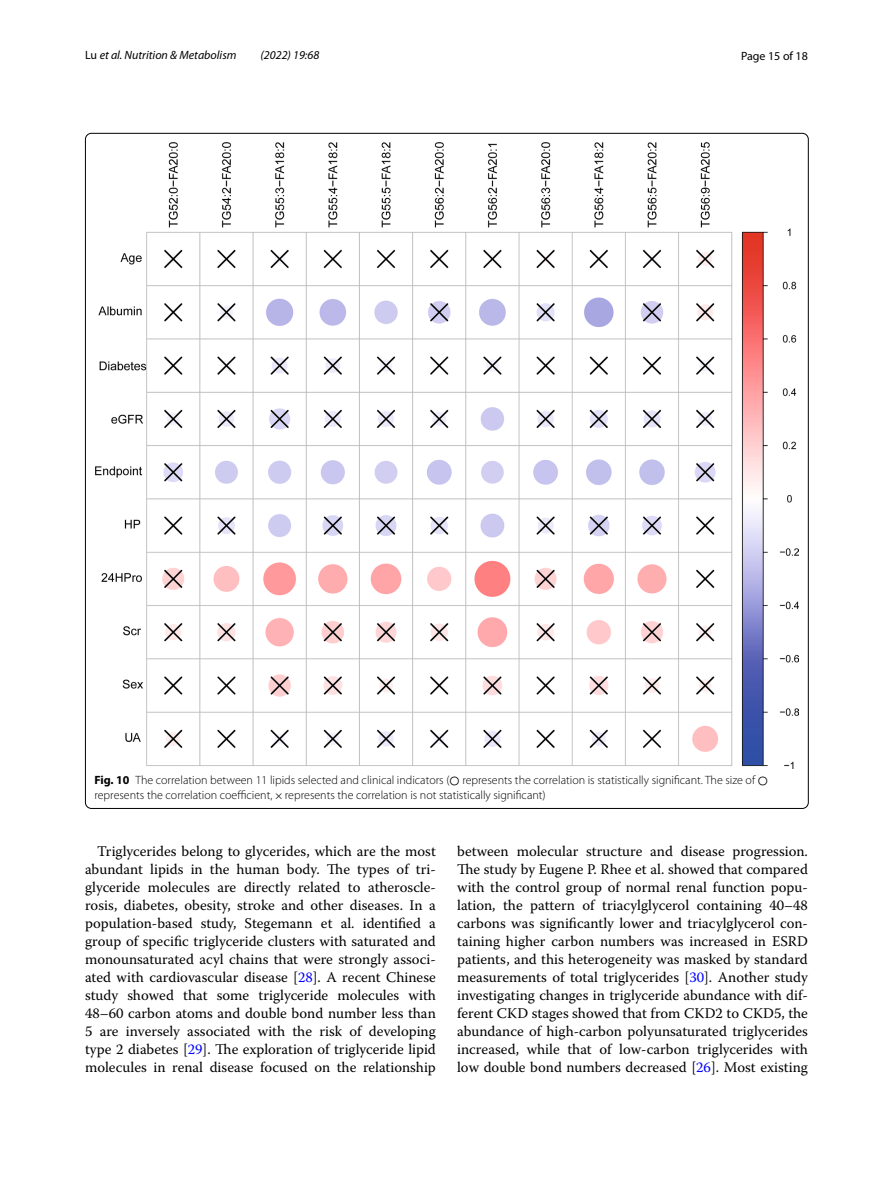
<style>
.page{position:relative;width:893px;height:1187px;background:#fff}
.page>*{position:absolute;margin:0;border:0;box-sizing:border-box;transform-origin:0 0}
.t1{font:14.7px/18px "Warnock Pro";color:#000;text-align:justify}
.t2{font:300 12px/15px "Myriad Pro";color:#000}
.t3{font:italic 12px "Myriad Pro";color:#000}
.t4{font:12px "Myriad Pro";color:#000}
.s1{font-style:normal}
.s2{font-weight:700}
.s3{font-family:"STIX Math";font-weight:400}
.s4{font-family:"MTSY";font-weight:400}
.s5{color:#00f}
</style>
<div class="page">
<img style="left:95px;top:142px;width:703px;height:626px">
<p class="t3" style="left:85px;top:48px;width:153px"><span class="s1">Lu</span> et al. Nutrition &amp; Metabolism</p>
<p class="t3" style="left:261px;top:48px;width:60px">(2022) 19:68</p>
<p class="t4" style="left:741px;top:48px;width:68px">Page 15 of 18</p>
<p class="t2" style="left:94px;top:772px;width:675px"><span class="s2">Fig. 10</span> The correlation between 11 lipids selected and clinical indicators (<span class="s3">○</span> represents the correlation is statistically significant. The size of <span class="s3">○ </span>represents the correlation coefficient,<span class="s4">×</span>represents the correlation is not statistically significant)</p>
<p class="t1" style="left:85px;top:841px;width:352px;text-indent:12px">Triglycerides belong to glycerides, which are the most abundant lipids in the human body. The types of tri&shy;glyceride molecules are directly related to atheroscle&shy;rosis, diabetes, obesity, stroke and other diseases. In a population-based study, Stegemann et al. identified a group of specific triglyceride clusters with saturated and monounsaturated acyl chains that were strongly associ&shy;ated with cardiovascular disease [<span class="s5">28</span>]. A recent Chinese study showed that some triglyceride molecules with 48–60 carbon atoms and double bond number less than 5 are inversely associated with the risk of developing type 2 diabetes [<span class="s5">29</span>]. The exploration of triglyceride lipid molecules in renal disease focused on the relationship</p>
<p class="t1" style="left:457px;top:841px;width:352px">between molecular structure and disease progression.<br>The study by Eugene P. Rhee et al. showed that compared with the control group of normal renal function popu&shy;lation, the pattern of triacylglycerol containing 40–48 carbons was significantly lower and triacylglycerol con&shy;taining higher carbon numbers was increased in ESRD patients, and this heterogeneity was masked by standard measurements of total triglycerides [<span class="s5">30</span>]. Another study investigating changes in triglyceride abundance with dif&shy;ferent CKD stages showed that from CKD2 to CKD5, the abundance of high-carbon polyunsaturated triglycerides increased, while that of low-carbon triglycerides with low double bond numbers decreased [<span class="s5">26</span>]. Most existing</p>
</div>
